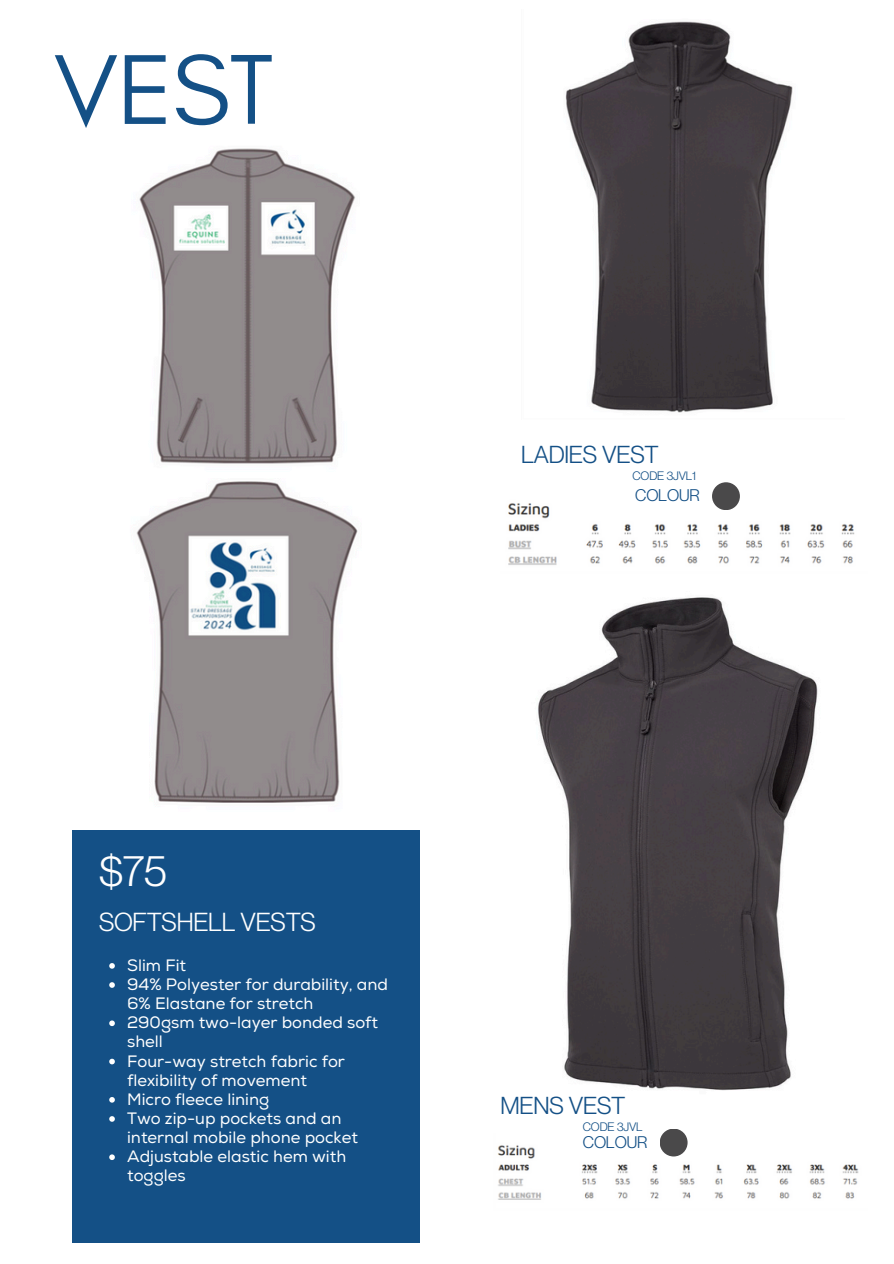
<style>
.page{position:relative;width:894px;height:1264px;background:#fff}
.page>*{position:absolute;margin:0;border:0;box-sizing:border-box;transform-origin:0 0}
.t1{font:101.1px "Glacial Indifference";color:#145086}
.t2{font:43.05px "Neue Montreal";color:#fff}
.t3{font:25.5px "Neue Montreal";letter-spacing:-.01em;color:#fff}
.t4{font:24px "Neue Montreal";letter-spacing:-.01em;color:#145086}
.t5{font:16.5px/19.2px "Nexa";color:#fff}
.t6{font:16.5px "Neue Montreal";letter-spacing:-.01em;color:#145086}
.t7{font:12px "Neue Montreal";letter-spacing:-.01em;color:#145086}
</style>
<div class="page">
<div style="left:72px;top:830px;width:347px;height:412px;background:#145086"></div>
<img style="left:139px;top:148px;width:217px;height:316px">
<img style="left:508px;top:491px;width:347px;height:74px">
<img style="left:565px;top:21px;width:228px;height:392px">
<img style="left:537px;top:597px;width:281px;height:494px">
<img style="left:497px;top:1133px;width:362px;height:67px">
<svg style="left:109px;top:963px;width:6px;height:5px"></svg>
<svg style="left:109px;top:982px;width:6px;height:5px"></svg>
<svg style="left:109px;top:1020px;width:6px;height:6px"></svg>
<svg style="left:109px;top:1058px;width:6px;height:6px"></svg>
<svg style="left:109px;top:1097px;width:6px;height:5px"></svg>
<svg style="left:109px;top:1116px;width:6px;height:5px"></svg>
<svg style="left:109px;top:1154px;width:6px;height:5px"></svg>
<img style="left:136px;top:481px;width:222px;height:322px">
<div style="left:659px;top:1128px;width:28px;height:28px;background:#4a494a;border-radius:50%"></div>
<div style="left:711px;top:482px;width:28px;height:28px;background:#4a494a;border-radius:50%"></div>
<p class="t1" style="left:54px;top:28px;width:221px">VEST</p>
<p class="t4" style="left:521px;top:439px;width:139px">LADIES VEST</p>
<p class="t7" style="left:632px;top:468px;width:65px">CODE 3JVL1</p>
<p class="t6" style="left:635px;top:485px;width:66px">COLOUR</p>
<h2 class="t2" style="left:99px;top:844px;width:69px">$75</h2>
<p class="t3" style="left:99px;top:905px;width:218px">SOFTSHELL VESTS</p>
<h3 class="t5" style="left:127px;top:956px;width:60px">Slim Fit</h3>
<p class="t5" style="left:127px;top:975px;width:262px">94% Polyester for durability, and<br>6% Elastane for stretch</p>
<p class="t5" style="left:127px;top:1013px;width:252px">290gsm two-layer bonded soft shell</p>
<p class="t5" style="left:127px;top:1051px;width:219px">Four-way stretch fabric for flexibility of movement</p>
<p class="t5" style="left:127px;top:1090px;width:143px">Micro fleece lining</p>
<p class="t5" style="left:127px;top:1109px;width:232px">Two zip-up pockets and an internal mobile phone pocket</p>
<p class="t5" style="left:127px;top:1147px;width:220px">Adjustable elastic hem with toggles</p>
<h4 class="t4" style="left:500px;top:1090px;width:126px">MENS VEST</h4>
<h3 class="t7" style="left:582px;top:1119px;width:61px">CODE 3JVL</h3>
<h4 class="t6" style="left:582px;top:1131px;width:66px">COLOUR</h4>
</div>
